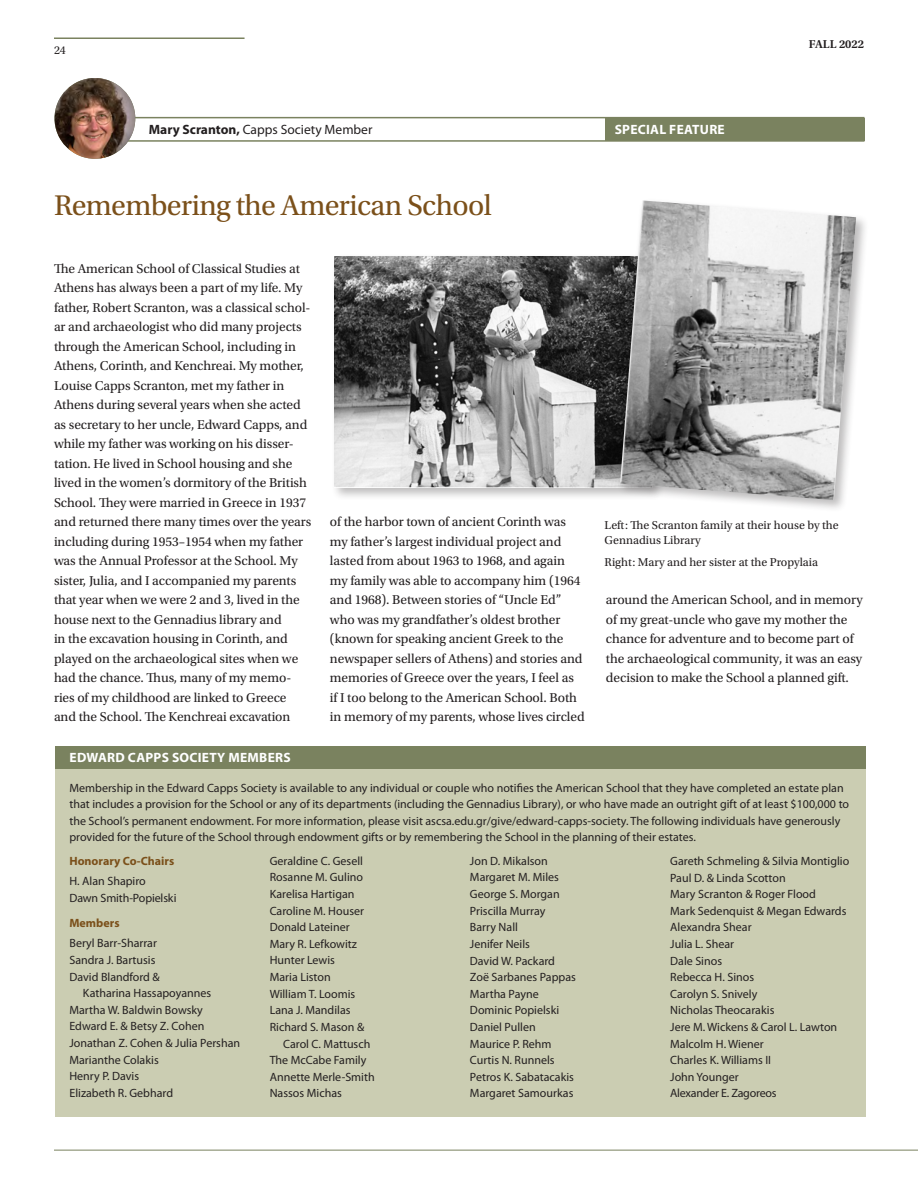
<style>
.page{position:relative;width:918px;height:1188px;background:#fff}
.page>*{position:absolute;margin:0;border:0;box-sizing:border-box;transform-origin:0 0}
.Standard_Headline{font:30px "Utopia Std";letter-spacing:-.02em;color:#7b501a}
.Body_first{font:13.5px/19.5px "Utopia Std";letter-spacing:-.005em;color:#231f20}
.Box{font:700 13.5px "Myriad Pro";letter-spacing:.02em;color:#fff}
.t1{font:13.5px "Myriad Pro";color:#231f20}
.Capps_Body_Text{font:12px/16.6px "Myriad Pro";color:#231f20}
.Capps_Span{font:12px/16.6px "Myriad Pro";color:#231f20}
.t2{font:12px/15px "Utopia Std";color:#231f20}
.Capps_Subhead{font:700 12px "Myriad Pro";color:#7b501a}
.Capps_Body_Text-2{font:12px "Myriad Pro";letter-spacing:-.02em;color:#231f20}
.t3{font:600 12px "Utopia Std";color:#231f20}
.s1{font-weight:700}
</style>
<div class="page">
<hr style="left:95px;top:117px;width:770px;height:1px;background:#7a825f">
<hr style="left:95px;top:140px;width:770px;height:2px;background:#7a825f">
<img style="left:55px;top:78px;width:80px;height:81px;border-radius:40px">
<div style="left:605px;top:118px;width:260px;height:22px;background:#7a825f"></div>
<div style="left:56px;top:768px;width:810px;height:348px;background:#cbcdb2"></div>
<div style="left:56px;top:747px;width:810px;height:22px;background:#7a825f"></div>
<div style="left:331px;top:253px;width:335px;height:247px;background:#231f20;opacity:.3"></div>
<img style="left:335px;top:256px;width:282px;height:231px">
<div style="left:617px;top:197px;width:252px;height:316px;background:#231f20;opacity:.3"></div>
<img style="left:620px;top:200px;width:236px;height:300px">
<hr style="left:54px;top:38px;width:191px;height:1px;background:#7a825f">
<hr style="left:54px;top:1150px;width:864px;height:1px;background:#7a825f">
<p class="t2" style="left:54px;top:43px;width:13px">24</p>
<p class="t1" style="left:149px;top:121px;width:225px"><span class="s1">Mary Scranton,</span> Capps Society Member</p>
<p class="Box" style="left:615px;top:120px;width:112px">SPECIAL FEATURE</p>
<p class="Standard_Headline" style="left:54px;top:189px;width:439px">Remembering the American School</p>
<p class="t3" style="left:809px;top:37px;width:57px">FALL 2022</p>
<p class="Body_first" style="left:54px;top:259px;width:259px">The American School of Classical Studies at Athens has always been a part of my life. My father, Robert Scranton, was a classical schol&shy;ar and archaeologist who did many projects through the American School, including in Athens, Corinth, and Kenchreai. My mother, Louise Capps Scranton, met my father in Athens during several years when she acted as secretary to her uncle, Edward Capps, and while my father was working on his disser&shy;tation. He lived in School housing and she lived in the women’s dormitory of the British School. They were married in Greece in 1937 and returned there many times over the years including during 1953–1954 when my father was the Annual Professor at the School. My sister, Julia, and I accompanied my parents that year when we were 2 and 3, lived in the house next to the Gennadius library and<br>in the excavation housing in Corinth, and played on the archaeological sites when we had the chance. Thus, many of my memo&shy;ries of my childhood are linked to Greece and the School. The Kenchreai excavation</p>
<p class="Box" style="left:70px;top:749px;width:223px">EDWARD CAPPS SOCIETY MEMBERS</p>
<p class="Body_first" style="left:330px;top:512px;width:256px">of the harbor town of ancient Corinth was my father’s largest individual project and lasted from about 1963 to 1968, and again my family was able to accompany him (1964 and 1968). Between stories of “Uncle Ed” who was my grandfather’s oldest brother (known for speaking ancient Greek to the newspaper sellers of Athens) and stories and memories of Greece over the years, I feel as if I too belong to the American School. Both in memory of my parents, whose lives circled</p>
<p class="t2" style="left:605px;top:518px;width:236px">Left: The Scranton family at their house by the<br>Gennadius Library</p>
<p class="t2" style="left:605px;top:555px;width:215px">Right: Mary and her sister at the Propylaia</p>
<p class="Body_first" style="left:606px;top:590px;width:258px">around the American School, and in memory of my great-uncle who gave my mother the chance for adventure and to become part of the archaeological community, it was an easy decision to make the School a planned gift.</p>
<p class="Capps_Span" style="left:69px;top:779px;width:781px">Membership in the Edward Capps Society is available to any individual or couple who notifies the American School that they have completed an estate plan that includes a provision for the School or any of its departments (including the Gennadius Library), or who have made an outright gift of at least $100,000 to the School’s permanent endowment. For more information, please visit ascsa.edu.gr/give/edward-capps-society. The following individuals have generously provided for the future of the School through endowment gifts or by remembering the School in the planning of their estates.</p>
<p class="Capps_Subhead" style="left:69px;top:853px;width:106px">Honorary Co-Chairs</p>
<p class="Capps_Body_Text" style="left:69px;top:873px;width:78px">H. Alan Shapiro</p>
<p class="Capps_Body_Text" style="left:69px;top:890px;width:109px">Dawn Smith-Popielski</p>
<p class="Capps_Subhead" style="left:69px;top:915px;width:52px">Members</p>
<p class="Capps_Body_Text" style="left:69px;top:935px;width:89px">Beryl Barr-Sharrar</p>
<p class="Capps_Body_Text" style="left:69px;top:951px;width:88px">Sandra J. Bartusis</p>
<p class="Capps_Body_Text" style="left:83px;top:968px;width:130px;text-indent:-14px">David Blandford &amp;<br>Katharina Hassapoyannes</p>
<p class="Capps_Body_Text" style="left:69px;top:1001px;width:135px">Martha W. Baldwin Bowsky</p>
<p class="Capps_Body_Text" style="left:69px;top:1018px;width:136px">Edward E. &amp; Betsy Z. Cohen</p>
<p class="Capps_Body_Text" style="left:69px;top:1035px;width:172px">Jonathan Z. Cohen &amp; Julia Pershan</p>
<p class="Capps_Body_Text" style="left:69px;top:1051px;width:91px">Marianthe Colakis</p>
<p class="Capps_Body_Text" style="left:69px;top:1068px;width:71px">Henry P. Davis</p>
<p class="Capps_Body_Text" style="left:69px;top:1084px;width:105px">Elizabeth R. Gebhard</p>
<p class="Capps_Body_Text" style="left:270px;top:852px;width:95px">Geraldine C. Gesell</p>
<p class="Capps_Body_Text" style="left:270px;top:869px;width:95px">Rosanne M. Gulino</p>
<p class="Capps_Body_Text" style="left:270px;top:886px;width:86px">Karelisa Hartigan</p>
<p class="Capps_Body_Text" style="left:270px;top:902px;width:96px">Caroline M. Houser</p>
<p class="Capps_Body_Text" style="left:270px;top:919px;width:81px">Donald Lateiner</p>
<p class="Capps_Body_Text" style="left:270px;top:935px;width:89px">Mary R. Lefkowitz</p>
<p class="Capps_Body_Text" style="left:270px;top:952px;width:67px">Hunter Lewis</p>
<p class="Capps_Body_Text" style="left:270px;top:969px;width:62px">Maria Liston</p>
<p class="Capps_Body_Text" style="left:270px;top:985px;width:87px">William T. Loomis</p>
<p class="Capps_Body_Text" style="left:270px;top:1002px;width:82px">Lana J. Mandilas</p>
<p class="Capps_Body_Text" style="left:283px;top:1018px;width:89px;text-indent:-14px">Richard S. Mason &amp;<br>Carol C. Mattusch</p>
<p class="Capps_Body_Text" style="left:270px;top:1052px;width:98px">The McCabe Family</p>
<p class="Capps_Body_Text" style="left:270px;top:1068px;width:106px">Annette Merle-Smith</p>
<p class="Capps_Body_Text" style="left:270px;top:1085px;width:74px">Nassos Michas</p>
<p class="Capps_Body_Text" style="left:470px;top:852px;width:79px">Jon D. Mikalson</p>
<p class="Capps_Body_Text" style="left:470px;top:869px;width:91px">Margaret M. Miles</p>
<p class="Capps_Body_Text" style="left:470px;top:886px;width:91px">George S. Morgan</p>
<p class="Capps_Body_Text" style="left:470px;top:902px;width:77px">Priscilla Murray</p>
<p class="Capps_Body_Text" style="left:470px;top:919px;width:50px">Barry Nall</p>
<p class="Capps_Body_Text" style="left:470px;top:935px;width:62px">Jenifer Neils</p>
<p class="Capps_Body_Text" style="left:470px;top:952px;width:87px">David W. Packard</p>
<p class="Capps_Body_Text" style="left:470px;top:969px;width:107px">Zoë Sarbanes Pappas</p>
<p class="Capps_Body_Text" style="left:470px;top:985px;width:70px">Martha Payne</p>
<p class="Capps_Body_Text" style="left:470px;top:1002px;width:91px">Dominic Popielski</p>
<p class="Capps_Body_Text" style="left:470px;top:1018px;width:67px">Daniel Pullen</p>
<p class="Capps_Body_Text" style="left:470px;top:1035px;width:83px">Maurice P. Rehm</p>
<p class="Capps_Body_Text" style="left:470px;top:1052px;width:86px">Curtis N. Runnels</p>
<p class="Capps_Body_Text" style="left:470px;top:1068px;width:106px">Petros K. Sabatacakis</p>
<p class="Capps_Body_Text" style="left:470px;top:1085px;width:105px">Margaret Samourkas</p>
<p class="Capps_Body_Text" style="left:670px;top:852px;width:181px">Gareth Schmeling &amp; Silvia Montiglio</p>
<p class="Capps_Body_Text" style="left:670px;top:869px;width:117px">Paul D. &amp; Linda Scotton</p>
<p class="Capps_Body_Text" style="left:670px;top:886px;width:147px">Mary Scranton &amp; Roger Flood</p>
<p class="Capps_Body_Text" style="left:670px;top:902px;width:178px">Mark Sedenquist &amp; Megan Edwards</p>
<p class="Capps_Body_Text" style="left:670px;top:919px;width:83px">Alexandra Shear</p>
<p class="Capps_Body_Text" style="left:670px;top:935px;width:66px">Julia L. Shear</p>
<p class="Capps_Body_Text" style="left:670px;top:952px;width:53px">Dale Sinos</p>
<p class="Capps_Body_Text" style="left:670px;top:969px;width:85px">Rebecca H. Sinos</p>
<p class="Capps_Body_Text" style="left:670px;top:985px;width:89px">Carolyn S. Snively</p>
<p class="Capps_Body_Text" style="left:670px;top:1002px;width:106px">Nicholas Theocarakis</p>
<p class="Capps_Body_Text" style="left:670px;top:1018px;width:169px">Jere M. Wickens &amp; Carol L. Lawton</p>
<p class="Capps_Body_Text" style="left:670px;top:1035px;width:95px">Malcolm H. Wiener</p>
<p class="Capps_Body_Text" style="left:670px;top:1052px;width:102px">Charles K. Williams II</p>
<p class="Capps_Body_Text" style="left:670px;top:1068px;width:70px">John Younger</p>
<p class="Capps_Body_Text-2" style="left:670px;top:1086px;width:108px">Alexander E. Zagoreos</p>
</div>
